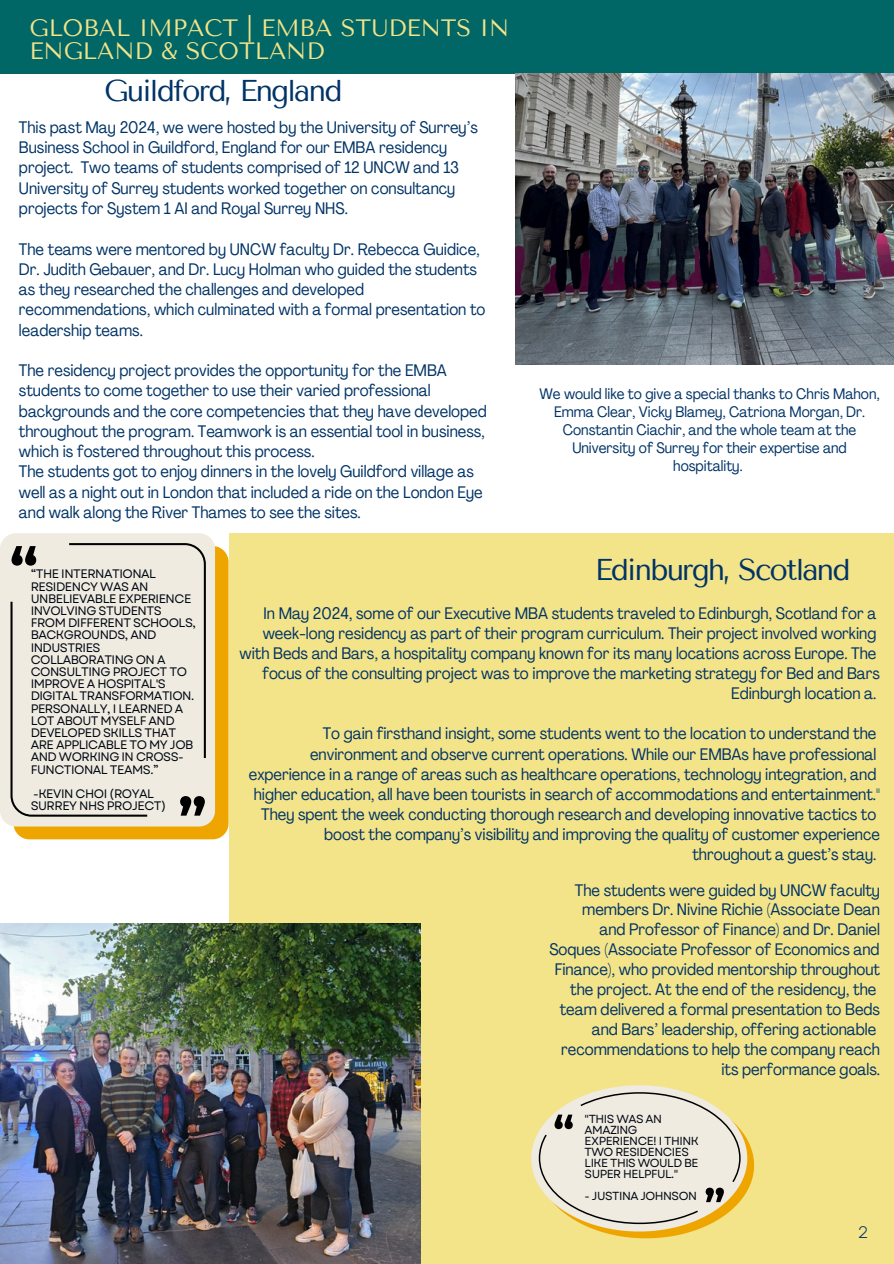
<style>
.page{position:relative;width:894px;height:1264px;background:#fff}
.page>*{position:absolute;margin:0;border:0;box-sizing:border-box;transform-origin:0 0}
.t1{font:30px "Tenor Sans";letter-spacing:-.06em;color:#036}
.t2{font:23.55px/23.5px "Tenor Sans";color:#f3e389}
.t3{font:16.65px "Garet";color:#036}
.t4{font:condensed 16.5px/20.2px "Agrandir";color:#036;text-align:right}
.t5{font:condensed 15px/18px "Agrandir";color:#036;text-align:center}
.t6{font:12.3px/12.1px "Garet";letter-spacing:-.04em;color:#000712}
.t7{font:11.7px/10.9px "Garet";letter-spacing:-.04em;color:#000712}
</style>
<div class="page">
<div style="left:0;top:533px;width:893px;height:730px;background:#f3e389"></div>
<div style="left:0;top:0;width:893px;height:74px;background:#066"></div>
<img style="left:515px;top:74px;width:378px;height:290px">
<div style="left:0;top:505px;width:228px;height:427px;background:#fff"></div>
<svg style="left:13px;top:546px;width:215px;height:293px;background:#efa809"></svg>
<div style="left:0;top:533px;width:215px;height:293px;background:#efebe1"></div>
<div style="left:10px;top:543px;width:196px;height:273px;background:#efebe1"></div>
<svg style="left:531px;top:1085px;width:222px;height:153px"></svg>
<img style="left:0;top:923px;width:420px;height:339px">
<h3 class="t2" style="left:29px;top:16px;width:481px">GLOBAL IMPACT | EMBA STUDENTS IN<br>ENGLAND &amp; SCOTLAND</h3>
<h3 class="t1" style="left:104px;top:73px;width:240px">Guildford, England</h3>
<p class="t4" style="left:19px;top:119px;width:460px;text-align:left">This past May 2024, we were hosted by the University of Surrey’s Business School in Guildford, England for our EMBA residency project. Two teams of students comprised of 12 UNCW and 13<br>University of Surrey students worked together on consultancy projects for System 1 AI and Royal Surrey NHS.</p>
<p class="t4" style="left:19px;top:240px;width:468px;text-align:left">The teams were mentored by UNCW faculty Dr. Rebecca Guidice, Dr. Judith Gebauer, and Dr. Lucy Holman who guided the students as they researched the challenges and developed recommendations, which culminated with a formal presentation to leadership teams.</p>
<p class="t4" style="left:19px;top:362px;width:469px;text-align:left">The residency project provides the opportunity for the EMBA students to come together to use their varied professional backgrounds and the core competencies that they have developed throughout the program. Teamwork is an essential tool in business, which is fostered throughout this process.<br>The students got to enjoy dinners in the lovely Guildford village as well as a night out in London that included a ride on the London Eye and walk along the River Thames to see the sites.</p>
<p class="t5" style="left:539px;top:386px;width:341px">We would like to give a special thanks to Chris Mahon, Emma Clear, Vicky Blamey, Catriona Morgan, Dr.<br>Constantin Ciachir, and the whole team at the University of Surrey for their expertise and hospitality.</p>
<h1 class="t6" style="left:31px;top:568px;width:167px">“THE INTERNATIONAL<br>RESIDENCY WAS AN<br>UNBELIEVABLE EXPERIENCE<br>INVOLVING STUDENTS<br>FROM DIFFERENT SCHOOLS,<br>BACKGROUNDS, AND<br>INDUSTRIES<br>COLLABORATING ON A<br>CONSULTING PROJECT TO<br>IMPROVE A HOSPITAL'S<br>DIGITAL TRANSFORMATION.<br>PERSONALLY, I LEARNED A<br>LOT ABOUT MYSELF AND<br>DEVELOPED SKILLS THAT<br>ARE APPLICABLE TO MY JOB<br>AND WORKING IN CROSS-<br>FUNCTIONAL TEAMS.”</h1>
<h3 class="t6" style="left:31px;top:787px;width:137px">-KEVIN CHOI (ROYAL<br>SURREY NHS PROJECT)</h3>
<h3 class="t1" style="left:594px;top:552px;width:257px">Edinburgh, Scotland</h3>
<h1 class="t4" style="left:239px;top:605px;width:642px">In May 2024, some of our Executive MBA students traveled to Edinburgh, Scotland for a week-long residency as part of their program curriculum. Their project involved working with Beds and Bars, a hospitality company known for its many locations across Europe. The focus of the consulting project was to improve the marketing strategy for Bed and Bars</h1>
<p class="t4" style="left:731px;top:685px;width:147px">Edinburgh location a.</p>
<p class="t4" style="left:249px;top:725px;width:628px">To gain firsthand insight, some students went to the location to understand the environment and observe current operations. While our EMBAs have professional experience in a range of areas such as healthcare operations, technology integration, and</p>
<h3 class="t4" style="left:253px;top:785px;width:627px">higher education, all have been tourists in search of accommodations and entertainment." They spent the week conducting thorough research and developing innovative tactics to boost the company’s visibility and improving the quality of customer experience throughout a guest’s stay.</h3>
<h3 class="t4" style="left:549px;top:881px;width:332px">The students were guided by UNCW faculty members Dr. Nivine Richie (Associate Dean<br>and Professor of Finance) and Dr. Daniel Soques (Associate Professor of Economics and Finance), who provided mentorship throughout the project. At the end of the residency, the team delivered a formal presentation to Beds and Bars’ leadership, offering actionable recommendations to help the company reach its performance goals.</h3>
<p class="t7" style="left:584px;top:1113px;width:116px">"THIS WAS AN<br>AMAZING<br>EXPERIENCE! I THINK<br>TWO RESIDENCIES<br>LIKE THIS WOULD BE<br>SUPER HELPFUL."</p>
<p class="t7" style="left:584px;top:1189px;width:114px">- JUSTINA JOHNSON</p>
<p class="t3" style="left:857px;top:1219px;width:12px">2</p>
</div>
